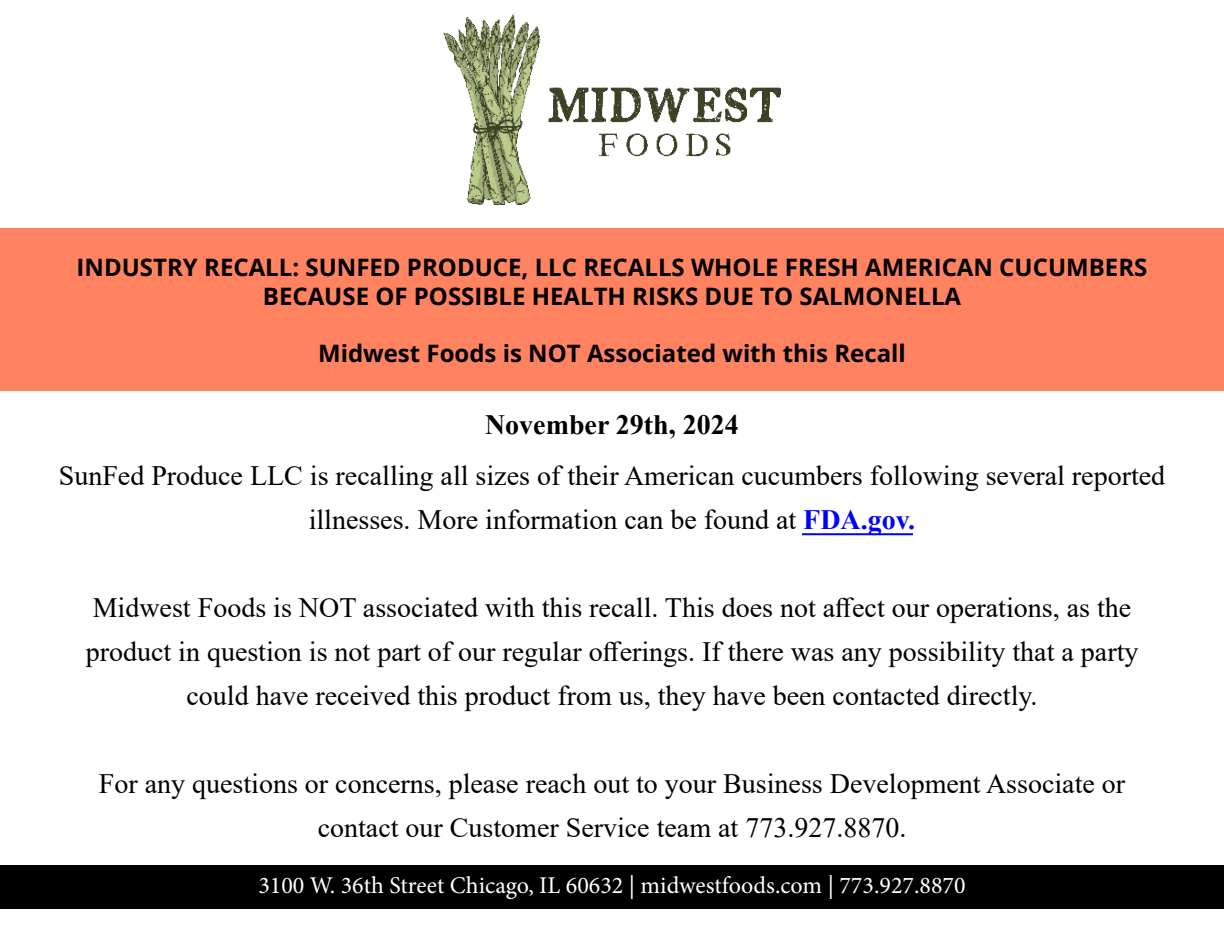
<style>
.page{position:relative;width:1224px;height:936px;background:#fff}
.page>*{position:absolute;margin:0;border:0;box-sizing:border-box;transform-origin:0 0}
.t1{font:28px/44px "Times New Roman";color:#000;text-align:center}
.t2{font:700 28px "Times New Roman";color:#000}
.t3{font:24px/28.8px "Open Sans";color:#000;text-align:center}
.t4{font:24px "Minion Pro";color:#fff}
.s1{font-weight:700;color:#00f}
</style>
<div class="page">
<img style="left:443px;top:13px;width:338px;height:191px">
<div style="left:0;top:228px;width:1224px;height:162px;background:#ff8261"></div>
<div style="left:0;top:865px;width:1224px;height:43px;background:#000"></div>
<hr style="left:802px;top:533px;width:111px;height:2px;background:#00f">
<p class="t3" style="left:77px;top:252px;width:1072px">INDUSTRY RECALL: SUNFED PRODUCE, LLC RECALLS WHOLE FRESH AMERICAN CUCUMBERS<br>BECAUSE OF POSSIBLE HEALTH RISKS DUE TO SALMONELLA</p>
<p class="t3" style="left:318px;top:338px;width:589px">Midwest Foods is NOT Associated with this Recall</p>
<p class="t2" style="left:485px;top:405px;width:255px">November 29th, 2024</p>
<p class="t1" style="left:59px;top:453px;width:1108px">SunFed Produce LLC is recalling all sizes of their American cucumbers following several reported illnesses. More information can be found at <span class="s1">FDA.gov.</span></p>
<p class="t1" style="left:86px;top:585px;width:1054px">Midwest Foods is NOT associated with this recall. This does not affect our operations, as the product in question is not part of our regular offerings. If there was any possibility that a party could have received this product from us, they have been contacted directly.</p>
<p class="t1" style="left:99px;top:761px;width:1028px">For any questions or concerns, please reach out to your Business Development Associate or contact our Customer Service team at 773.927.8870.</p>
<p class="t4" style="left:258px;top:870px;width:709px">3100 W. 36th Street Chicago, IL 60632 | midwestfoods.com | 773.927.8870</p>
</div>
